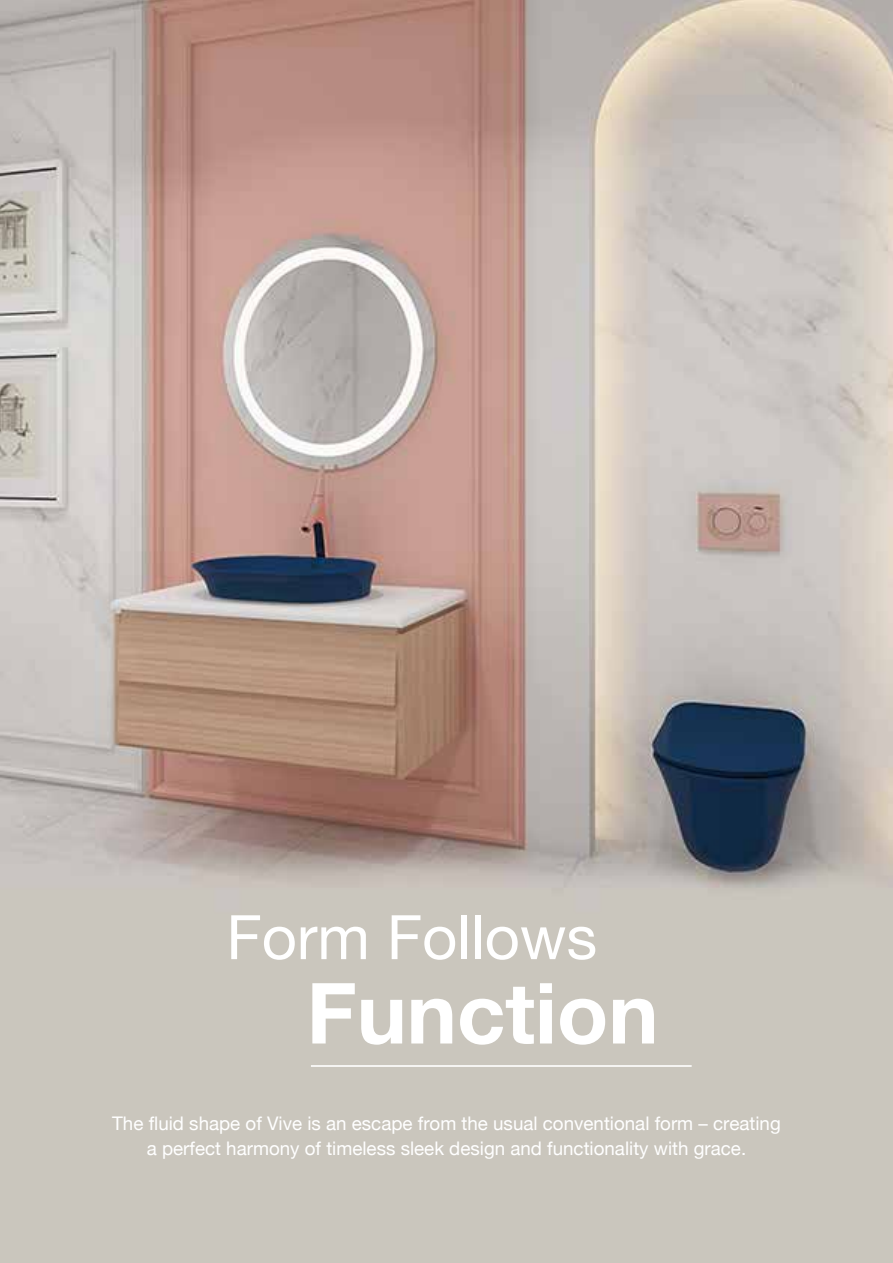
<style>
.page{position:relative;width:893px;height:1263px;background:#fff}
.page>*{position:absolute;margin:0;border:0;box-sizing:border-box;transform-origin:0 0}
.t1{font:700 84.45px "Helvetica Neue";color:#fff}
.t2{font:61.35px "Helvetica Neue";color:#fff}
.t3{font:18.75px/24.8px "Helvetica Neue";color:#fff;text-align:center}
</style>
<div class="page">
<img style="left:0;top:0;width:893px;height:1263px">
<hr style="left:311px;top:1065px;width:381px;height:2px;background:#fff">
<h2 class="t2" style="left:226px;top:885px;width:372px">Form Follows</h2>
<h1 class="t1" style="left:307px;top:961px;width:353px">Function</h1>
<p class="t3" style="left:112px;top:1109px;width:670px">The fluid shape of Vive is an escape from the usual conventional form – creating a perfect harmony of timeless sleek design and functionality with grace.</p>
</div>
